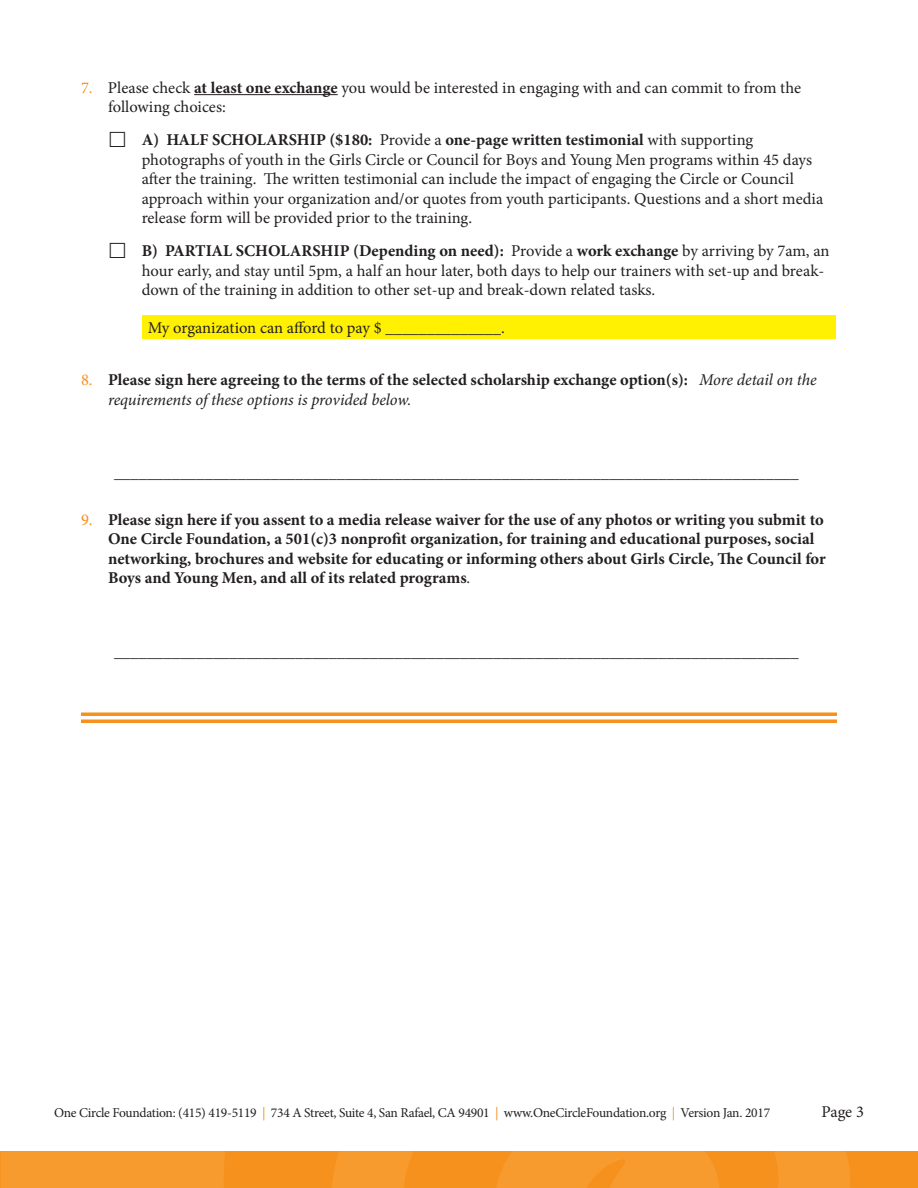
<style>
.page{position:relative;width:918px;height:1188px;background:#fff}
.page>*{position:absolute;margin:0;border:0;box-sizing:border-box;transform-origin:0 0}
.t1{font:16.5px/19.5px "Minion Pro";letter-spacing:-.005em;color:#231f20}
.t2{font:700 16.5px/19.5px "Minion Pro";color:#231f20}
.t3{font:13.5px "Minion Pro";letter-spacing:-.02em;color:#231f20}
.s1{color:#f6911e}
.s2{font-weight:700}
.s3{font-weight:400;color:#f6911e}
.s4{font-weight:400;font-style:italic}
</style>
<div class="page">
<svg style="left:1px;top:1151px;width:917px;height:37px;background:#f79728"></svg>
<hr style="left:194px;top:94px;width:144px;height:1px;background:#231f20">
<div style="left:142px;top:315px;width:694px;height:24px;background:#fff101"></div>
<svg style="left:81px;top:712px;width:756px;height:4px;background:#f79e39"></svg>
<svg style="left:81px;top:719px;width:756px;height:4px;background:#f79e39"></svg>
<p class="t1" style="left:108px;top:78px;width:695px;text-indent:-27px"><span class="s1">7.</span> Please check <span class="s2">at least one exchange</span> you would be interested in engaging with and can commit to from the following choices:</p>
<p class="t1" style="left:142px;top:131px;width:683px"><span class="s2">A) HALF SCHOLARSHIP ($180:</span> Provide a <span class="s2">one-page written testimonial</span> with supporting photographs of youth in the Girls Circle or Council for Boys and Young Men programs within 45 days after the training. The written testimonial can include the impact of engaging the Circle or Council approach within your organization and/or quotes from youth participants. Questions and a short media release form will be provided prior to the training.</p>
<p class="t1" style="left:142px;top:242px;width:689px"><span class="s2">B) PARTIAL SCHOLARSHIP (Depending on need):</span> Provide a <span class="s2">work exchange</span> by arriving by 7am, an hour early, and stay until 5pm, a half an hour later, both days to help our trainers with set-up and break&shy;down of the training in addition to other set-up and break-down related tasks.</p>
<p class="t1" style="left:148px;top:318px;width:359px">My organization can afford to pay $ ______________.</p>
<p class="t2" style="left:108px;top:370px;width:710px;text-indent:-27px"><span class="s3">8.</span> Please sign here agreeing to the terms of the selected scholarship exchange option(s): <span class="s4">More detail on the requirements of these options is provided below.</span></p>
<p class="t1" style="left:114px;top:464px;width:686px">___________________________________________________________________________________</p>
<p class="t2" style="left:108px;top:510px;width:719px;text-indent:-27px"><span class="s3">9.</span> Please sign here if you assent to a media release waiver for the use of any photos or writing you submit to One Circle Foundation, a 501(c)3 nonprofit organization, for training and educational purposes, social networking, brochures and website for educating or informing others about Girls Circle, The Council for Boys and Young Men, and all of its related programs<span class="s4">.</span></p>
<p class="t1" style="left:114px;top:642px;width:686px">___________________________________________________________________________________</p>
<p class="t3" style="left:54px;top:1103px;width:718px">One Circle Foundation: (415) 419-5119 <span class="s1">|</span> 734 A Street, Suite 4, San Rafael, CA 94901 <span class="s1">|</span> www.OneCircleFoundation.org <span class="s1">|</span> Version Jan. 2017</p>
<p class="t1" style="left:822px;top:1102px;width:44px">Page 3</p>
</div>
